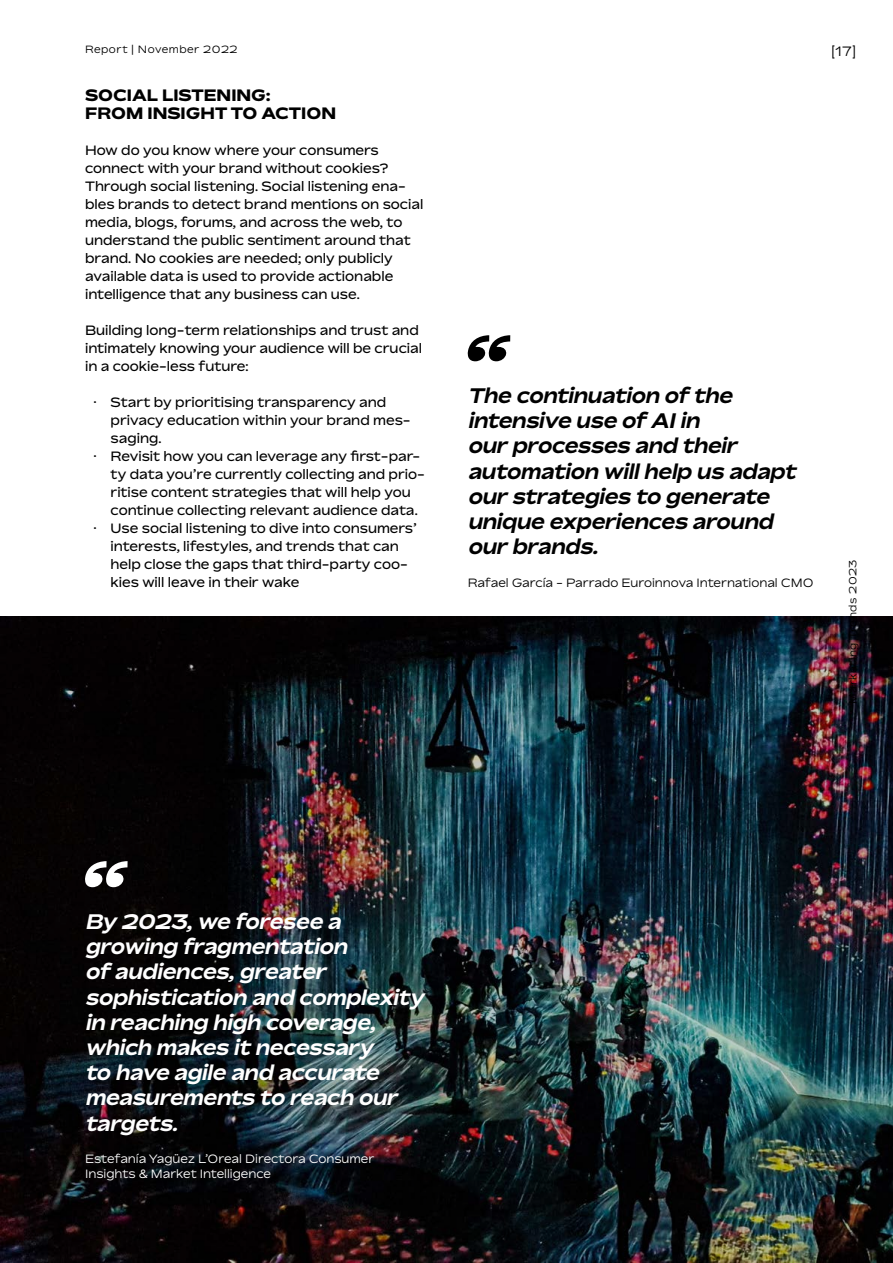
<style>
.page{position:relative;width:893px;height:1263px;background:#fff}
.page>*{position:absolute;margin:0;border:0;box-sizing:border-box;transform-origin:0 0}
.t1{font:italic 700 21px/25.2px "Bossa";color:#fff}
.t2{font:italic 700 21px/25.2px "Bossa";color:#000}
.t3{font:900 16.5px/18px "Bossa";color:#000}
.t4{font:13.5px/18px "Bossa";color:#000}
.t5{font:300 13.5px "Bossa";color:#000}
.t6{font:300 12px/15px "Bossa";color:#fff}
.t7{font:300 12px "Bossa";color:#000}
.t8{font:300 10.5px "Bossa";letter-spacing:.05em;color:#000}
</style>
<div class="page">
<img style="left:0;top:617px;width:893px;height:646px">
<svg style="left:467px;top:335px;width:43px;height:26px"></svg>
<svg style="left:84px;top:861px;width:44px;height:26px"></svg>
<p class="t8" style="left:85px;top:43px;width:154px">Report | November 2022</p>
<p class="t5" style="left:831px;top:43px;width:27px">[17]</p>
<p class="t3" style="left:85px;top:86px;width:253px">SOCIAL LISTENING:<br>FROM INSIGHT TO ACTION</p>
<p class="t4" style="left:85px;top:141px;width:340px">How do you know where your consumers connect with your brand without cookies?<br>Through social listening. Social listening ena&shy;bles brands to detect brand mentions on social media, blogs, forums, and across the web, to understand the public sentiment around that brand. No cookies are needed; only publicly available data is used to provide actionable intelligence that any business can use.</p>
<p class="t4" style="left:85px;top:321px;width:339px">Building long-term relationships and trust and intimately knowing your audience will be crucial in a cookie-less future:</p>
<p class="t4" style="left:94px;top:393px;width:294px">· Start by prioritising transparency and</p>
<p class="t4" style="left:111px;top:411px;width:302px">privacy education within your brand mes-</p>
<p class="t4" style="left:111px;top:429px;width:52px">saging.</p>
<p class="t4" style="left:94px;top:447px;width:328px">· Revisit how you can leverage any first-par-</p>
<p class="t4" style="left:111px;top:465px;width:316px">ty data you’re currently collecting and prio-</p>
<p class="t4" style="left:111px;top:483px;width:302px">ritise content strategies that will help you</p>
<p class="t4" style="left:111px;top:501px;width:309px">continue collecting relevant audience data.</p>
<p class="t4" style="left:94px;top:519px;width:325px">· Use social listening to dive into consumers’</p>
<p class="t4" style="left:111px;top:537px;width:290px">interests, lifestyles, and trends that can</p>
<p class="t4" style="left:111px;top:555px;width:299px">help close the gaps that third-party coo-</p>
<p class="t4" style="left:111px;top:573px;width:190px">kies will leave in their wake</p>
<h1 class="t2" style="left:468px;top:383px;width:335px">The continuation of the intensive use of AIin<br>our processes and their automation willhelp us adapt our strategies to generate unique experiences around our brands.</h1>
<p class="t7" style="left:468px;top:576px;width:347px">Rafael García - Parrado Euroinnova International CMO</p>
<p class="t8" style="left:846px;top:703px;width:145px;rotate:-90deg">Marketing Trends 2023</p>
<h1 class="t1" style="left:85px;top:908px;width:345px">By 2023,we foresee a growing fragmentation<br>of audiences,greater sophistication and complexity in reaching high coverage, which makes it necessary<br>to have agile and accurate measurements to reach our targets.</h1>
<p class="t6" style="left:85px;top:1151px;width:291px">Estefanía Yagüez L’Oreal Directora Consumer<br>Insights &amp; Market Intelligence</p>
</div>
